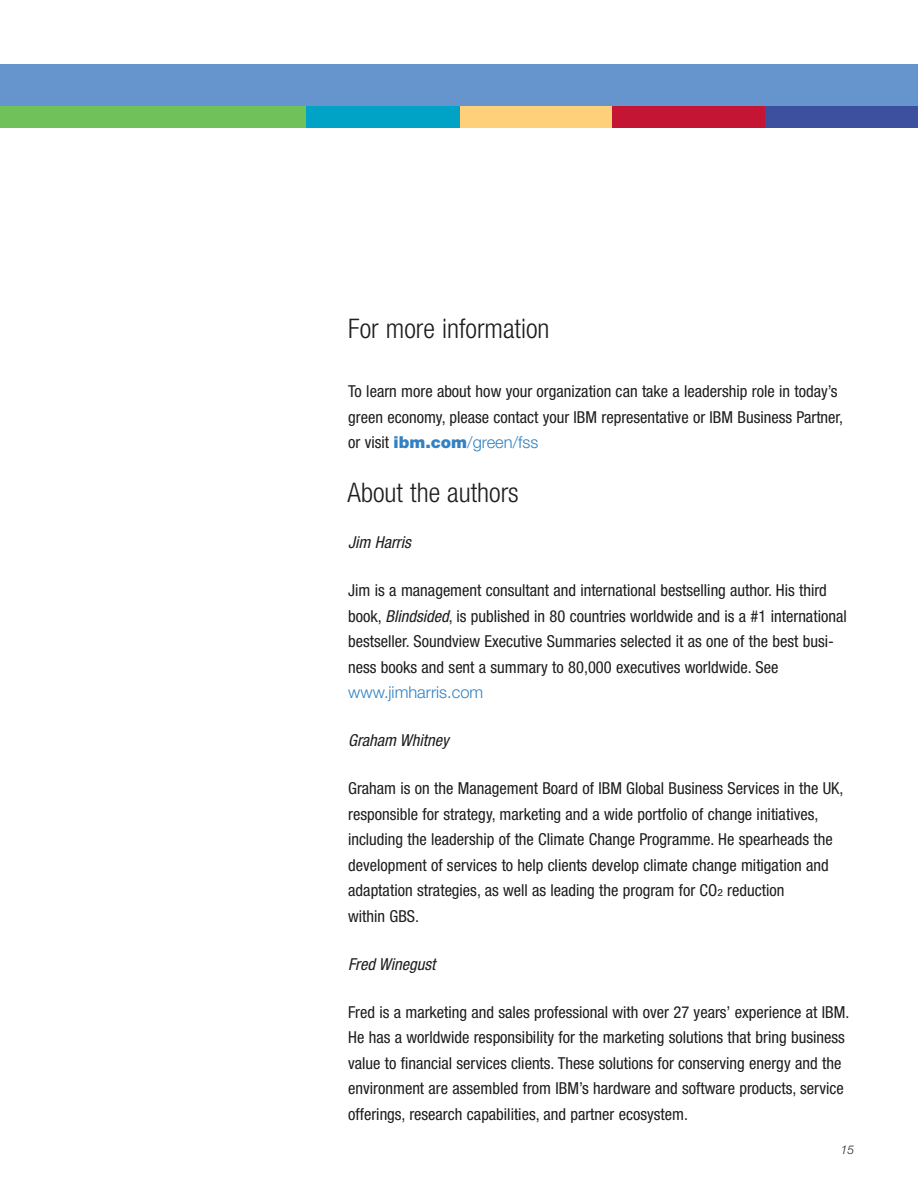
<style>
.page{position:relative;width:918px;height:1188px;background:#fff}
.page>*{position:absolute;margin:0;border:0;box-sizing:border-box;transform-origin:0 0}
.t1{font:300 condensed 27px "Helvetica Neue";color:#201e1d}
.t2{font:condensed 16.5px/25.5px "Helvetica Neue";color:#201e1d}
.t3{font:italic condensed 16.5px "Helvetica Neue";color:#201e1d}
.t4{font:300 16.5px "Helvetica Neue";color:#3281c3}
.t5{font:italic 300 12px "Helvetica Neue";color:#201e1d}
.s1{font-weight:900;font-stretch:normal;color:#3281c3}
.s2{font-weight:300;font-stretch:normal;color:#3281c3}
.s3{font-style:italic}
.s4{font-size:9.9px}
</style>
<div class="page">
<div style="left:0;top:64px;width:918px;height:42px;background:#6694cd"></div>
<div style="left:0;top:106px;width:306px;height:22px;background:#71c15b"></div>
<div style="left:459px;top:106px;width:153px;height:22px;background:#fed07a"></div>
<div style="left:306px;top:106px;width:153px;height:22px;background:#00a2c6"></div>
<div style="left:612px;top:106px;width:153px;height:22px;background:#c41535"></div>
<div style="left:765px;top:106px;width:153px;height:22px;background:#3d4f9f"></div>
<h1 class="t1" style="left:348px;top:319px;width:203px">For more information</h1>
<p class="t2" style="left:348px;top:380px;width:496px">To learn more about how your organization can take a leadership role in today’s green economy, please contact your IBM representative or IBM Business Partner, or visit <span class="s1">ibm.com</span><span class="s2">/green/fss</span></p>
<h1 class="t1" style="left:348px;top:482px;width:173px">About the authors</h1>
<p class="t3" style="left:348px;top:537px;width:67px">Jim Harris</p>
<p class="t2" style="left:348px;top:579px;width:500px">Jim is a management consultant and international bestselling author. His third book, <span class="s3">Blindsided</span>, is published in 80 countries worldwide and is a #1 international bestseller. Soundview Executive Summaries selected it as one of the best busi&shy;ness books and sent a summary to 80,000 executives worldwide. See</p>
<p class="t4" style="left:348px;top:687px;width:137px">www.jimharris.com</p>
<p class="t3" style="left:348px;top:735px;width:105px">Graham Whitney</p>
<p class="t2" style="left:348px;top:777px;width:497px">Graham is on the Management Board of IBM Global Business Services in the UK, responsible for strategy, marketing and a wide portfolio of change initiatives, including the leadership of the Climate Change Programme. He spearheads the development of services to help clients develop climate change mitigation and adaptation strategies, as well as leading the program for CO<span class="s4">2</span> reduction<br>within GBS.</p>
<p class="t3" style="left:348px;top:958px;width:89px">Fred Winegust</p>
<p class="t2" style="left:348px;top:1001px;width:503px">Fred is a marketing and sales professional with over 27 years’ experience at IBM.<br>He has a worldwide responsibility for the marketing solutions that bring business value to financial services clients. These solutions for conserving energy and the environment are assembled from IBM’s hardware and software products, service offerings, research capabilities, and partner ecosystem.</p>
<p class="t5" style="left:841px;top:1145px;width:15px">15</p>
</div>
